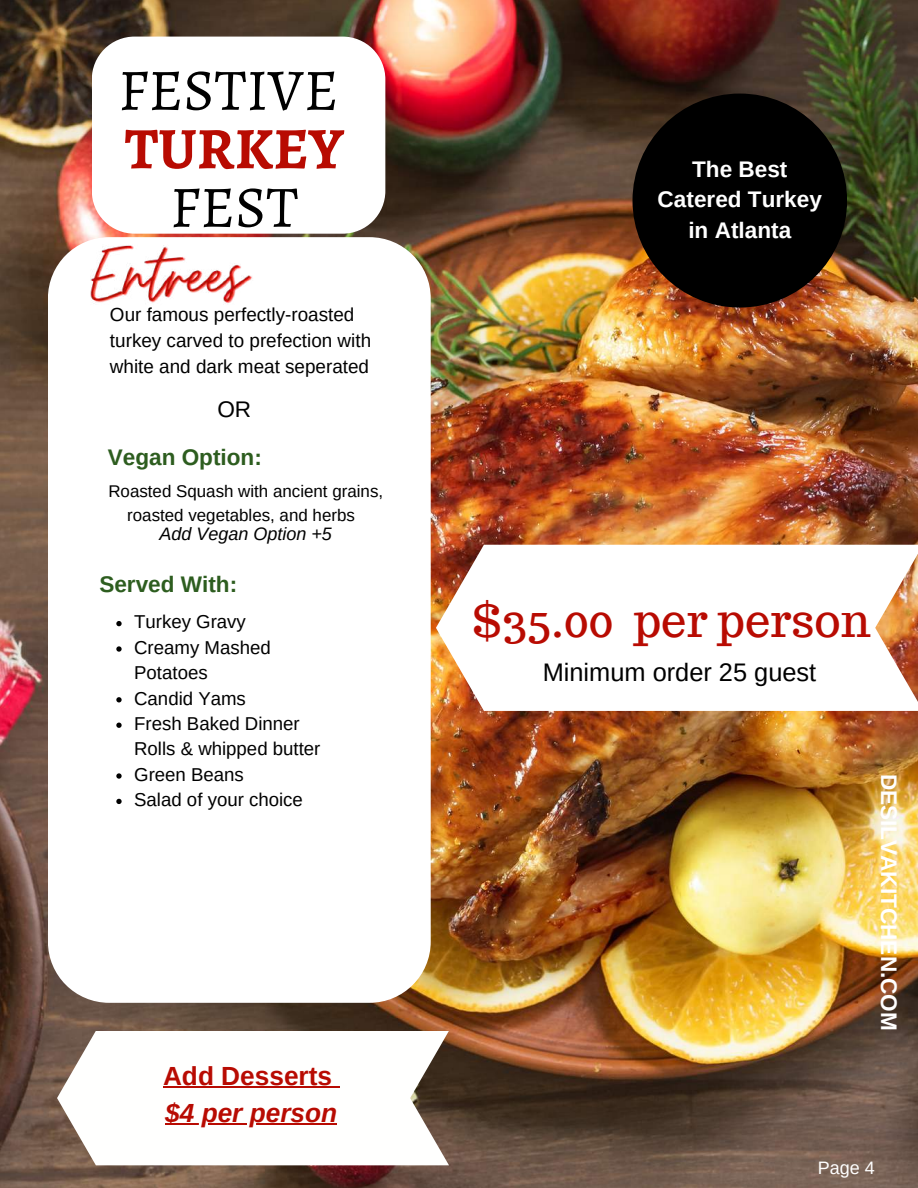
<style>
.page{position:relative;width:918px;height:1188px;background:#fff}
.page>*{position:absolute;margin:0;border:0;box-sizing:border-box;transform-origin:0 0}
.t1{font:58.8px "Alegreya SC";color:#000}
.t2{font:700 58.8px "Alegreya SC";color:#b80b02}
.t3{font:45.15px "Trocchi";color:#b80b02}
.t4{font:700 26.25px "Arimo";color:#b80b02}
.t5{font:italic 700 26.25px "Arimo";color:#b80b02}
.t6{font:25.35px "Arimo";color:#000}
.t7{font:700 22.5px/30.8px "Arimo";color:#fff;text-align:center}
.t8{font:700 22.5px "Arimo";color:#2d5d1f}
.t9{font:22.5px "Arimo";color:#000}
.t10{font:18.9px/26.2px "Arimo";color:#000}
.t11{font:18.6px/25.3px "Arimo";color:#000}
.t12{font:italic 18px "Arimo";color:#000}
.t13{font:18px "Arimo";color:#fff}
.t14{font:16.95px/23.5px "Arimo";color:#000;text-align:center}
</style>
<div class="page">
<img style="left:0;top:0;width:918px;height:1188px">
<svg style="left:92px;top:37px;width:293px;height:197px"></svg>
<svg style="left:436px;top:545px;width:482px;height:166px"></svg>
<svg style="left:57px;top:1031px;width:392px;height:134px"></svg>
<div style="left:633px;top:94px;width:214px;height:214px;background:#000;border-radius:50%"></div>
<div style="left:48px;top:237px;width:383px;height:766px;background:#fff;border-radius:61px"></div>
<svg style="left:116px;top:621px;width:6px;height:5px"></svg>
<svg style="left:116px;top:646px;width:6px;height:6px"></svg>
<svg style="left:116px;top:697px;width:6px;height:5px"></svg>
<svg style="left:116px;top:723px;width:6px;height:5px"></svg>
<svg style="left:116px;top:773px;width:6px;height:6px"></svg>
<svg style="left:116px;top:799px;width:6px;height:5px"></svg>
<hr style="left:163px;top:1087px;width:169px;height:1px;background:#b80b02">
<hr style="left:165px;top:1123px;width:172px;height:2px;background:#b80b02">
<img style="left:91px;top:221px;width:162px;height:83px">
<h1 class="t1" style="left:118px;top:50px;width:222px">FESTIVE</h1>
<h1 class="t2" style="left:125px;top:108px;width:220px">TURKEY</h1>
<h1 class="t1" style="left:170px;top:167px;width:130px">FEST</h1>
<p class="t10" style="left:110px;top:301px;width:263px">Our famous perfectly-roasted turkey carved to prefection with white and dark meat seperated</p>
<p class="t9" style="left:217px;top:397px;width:35px">OR</p>
<p class="t8" style="left:108px;top:444px;width:156px">Vegan Option:</p>
<p class="t14" style="left:108px;top:479px;width:276px">Roasted Squash with ancient grains, roasted vegetables, and herbs</p>
<p class="t12" style="left:159px;top:524px;width:174px">Add Vegan Option +5</p>
<p class="t8" style="left:99px;top:572px;width:139px">Served With:</p>
<p class="t11" style="left:134px;top:609px;width:188px">Turkey Gravy<br>Creamy Mashed<br>Potatoes<br>Candid Yams<br>Fresh Baked Dinner<br>Rolls &amp; whipped butter<br>Green Beans<br>Salad of your choice</p>
<h3 class="t4" style="left:163px;top:1062px;width:171px">Add Desserts</h3>
<h3 class="t5" style="left:165px;top:1098px;width:173px">$4 per person</h3>
<p class="t7" style="left:658px;top:154px;width:166px">The Best<br>Catered Turkey in Atlanta</p>
<h2 class="t3" style="left:472px;top:591px;width:400px">$35.00 per person</h2>
<h3 class="t6" style="left:543px;top:658px;width:275px">Minimum order 25 guest</h3>
<p class="t7" style="left:904px;top:774px;width:259px;rotate:90deg">DESILVAKITCHEN.COM</p>
<p class="t13" style="left:818px;top:1157px;width:59px">Page 4</p>
</div>
